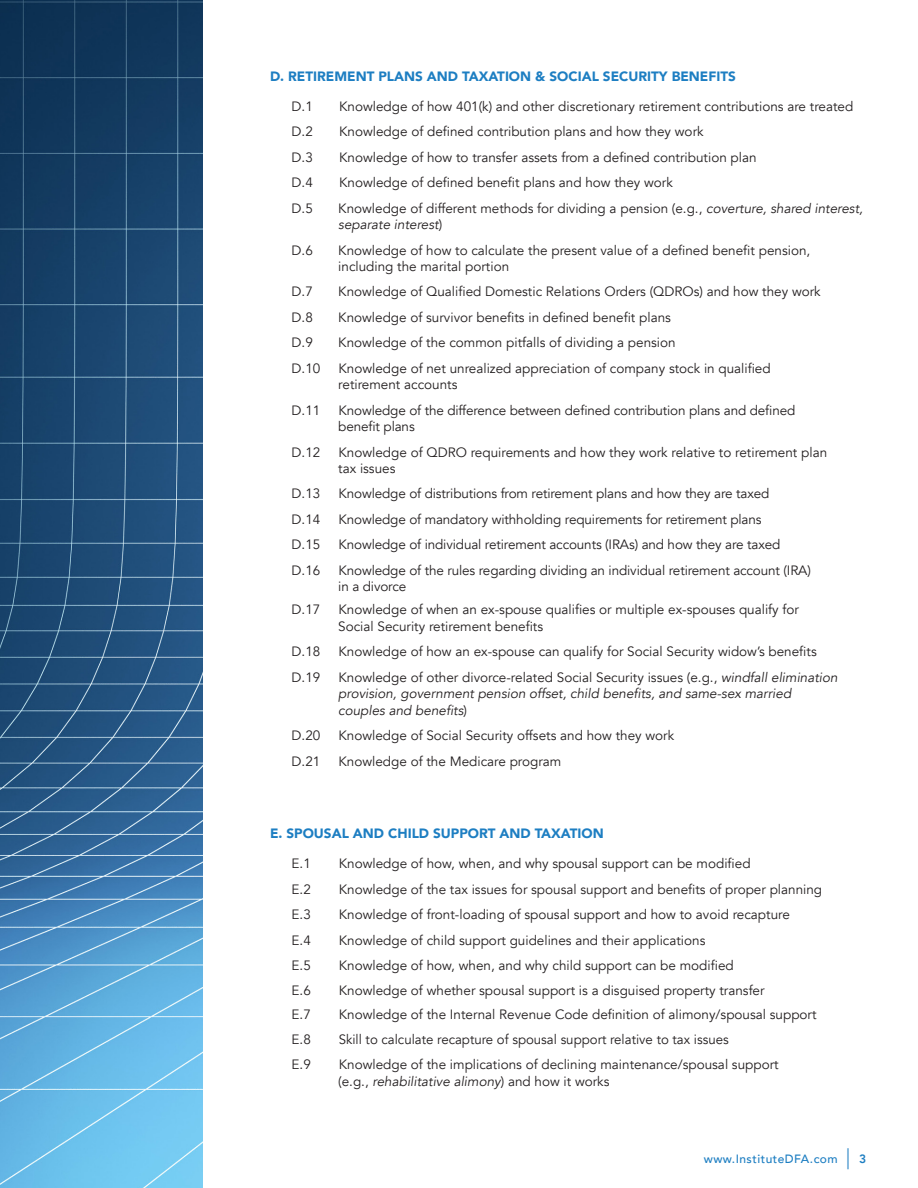
<style>
.page{position:relative;width:918px;height:1188px;background:#fff}
.page>*{position:absolute;margin:0;border:0;box-sizing:border-box;transform-origin:0 0}
.t1{font:13.5px "Avenir";color:#231f20}
.t2{font:italic 13.5px "Avenir";color:#231f20}
.t3{font:900 13.5px "Avenir";color:#1d7ec2}
.t4{font:500 12px "Avenir";letter-spacing:.04em;color:#1d7ec2}
.s1{font-style:italic}
.s2{font-style:normal}
.s3{font-weight:300;font-size:21px}
.s4{font-weight:800}
</style>
<div class="page">
<img style="left:0;top:0;width:202px;height:1188px">
<p class="t3" style="left:270px;top:65px;width:467px">D. RETIREMENT PLANS AND TAXATION &amp; SOCIAL SECURITY BENEFITS</p>
<p class="t1" style="left:292px;top:98px;width:23px">D.1</p>
<p class="t1" style="left:339px;top:98px;width:516px">Knowledge of how 401(k) and other discretionary retirement contributions are treated</p>
<p class="t1" style="left:292px;top:124px;width:23px">D.2</p>
<p class="t1" style="left:339px;top:124px;width:366px">Knowledge of defined contribution plans and how they work</p>
<p class="t1" style="left:292px;top:149px;width:23px">D.3</p>
<p class="t1" style="left:339px;top:149px;width:419px">Knowledge of how to transfer assets from a defined contribution plan</p>
<p class="t1" style="left:292px;top:175px;width:23px">D.4</p>
<p class="t1" style="left:339px;top:175px;width:335px">Knowledge of defined benefit plans and how they work</p>
<p class="t1" style="left:292px;top:200px;width:23px">D.5</p>
<p class="t1" style="left:338px;top:200px;width:526px">Knowledge of different methods for dividing a pension (e.g., <span class="s1">coverture, shared interest,</span></p>
<p class="t2" style="left:338px;top:216px;width:105px">separate interest<span class="s2">)</span></p>
<p class="t1" style="left:292px;top:242px;width:23px">D.6</p>
<p class="t1" style="left:338px;top:242px;width:474px">Knowledge of how to calculate the present value of a defined benefit pension,</p>
<p class="t1" style="left:338px;top:258px;width:172px">including the marital portion</p>
<p class="t1" style="left:292px;top:284px;width:23px">D.7</p>
<p class="t1" style="left:338px;top:284px;width:484px">Knowledge of Qualified Domestic Relations Orders (QDROs) and how they work</p>
<p class="t1" style="left:292px;top:309px;width:23px">D.8</p>
<p class="t1" style="left:338px;top:309px;width:334px">Knowledge of survivor benefits in defined benefit plans</p>
<p class="t1" style="left:292px;top:335px;width:23px">D.9</p>
<p class="t1" style="left:338px;top:335px;width:339px">Knowledge of the common pitfalls of dividing a pension</p>
<p class="t1" style="left:292px;top:360px;width:30px">D.10</p>
<p class="t1" style="left:338px;top:360px;width:434px">Knowledge of net unrealized appreciation of company stock in qualified</p>
<p class="t1" style="left:338px;top:377px;width:121px">retirement accounts</p>
<p class="t1" style="left:292px;top:402px;width:30px">D.11</p>
<p class="t1" style="left:338px;top:402px;width:458px">Knowledge of the difference between defined contribution plans and defined</p>
<p class="t1" style="left:338px;top:418px;width:78px">benefit plans</p>
<p class="t1" style="left:292px;top:444px;width:30px">D.12</p>
<p class="t1" style="left:338px;top:444px;width:490px">Knowledge of QDRO requirements and how they work relative to retirement plan</p>
<p class="t1" style="left:338px;top:460px;width:59px">tax issues</p>
<p class="t1" style="left:292px;top:486px;width:30px">D.13</p>
<p class="t1" style="left:338px;top:486px;width:432px">Knowledge of distributions from retirement plans and how they are taxed</p>
<p class="t1" style="left:292px;top:511px;width:30px">D.14</p>
<p class="t1" style="left:338px;top:511px;width:425px">Knowledge of mandatory withholding requirements for retirement plans</p>
<p class="t1" style="left:292px;top:537px;width:30px">D.15</p>
<p class="t1" style="left:338px;top:537px;width:443px">Knowledge of individual retirement accounts (IRAs) and how they are taxed</p>
<p class="t1" style="left:292px;top:562px;width:30px">D.16</p>
<p class="t1" style="left:338px;top:562px;width:474px">Knowledge of the rules regarding dividing an individual retirement account (IRA)</p>
<p class="t1" style="left:338px;top:578px;width:70px">in a divorce</p>
<p class="t1" style="left:292px;top:602px;width:30px">D.17</p>
<p class="t1" style="left:338px;top:602px;width:462px">Knowledge of when an ex-spouse qualifies or multiple ex-spouses qualify for</p>
<p class="t1" style="left:338px;top:618px;width:206px">Social Security retirement benefits</p>
<p class="t1" style="left:292px;top:644px;width:30px">D.18</p>
<p class="t1" style="left:338px;top:644px;width:480px">Knowledge of how an ex-spouse can qualify for Social Security widow’s benefits</p>
<p class="t1" style="left:292px;top:669px;width:30px">D.19</p>
<p class="t1" style="left:338px;top:669px;width:501px">Knowledge of other divorce-related Social Security issues (e.g., <span class="s1">windfall elimination</span></p>
<p class="t2" style="left:338px;top:686px;width:455px">provision, government pension offset, child benefits, and same-sex married</p>
<p class="t2" style="left:338px;top:702px;width:130px">couples and benefits<span class="s2">)</span></p>
<p class="t1" style="left:292px;top:727px;width:30px">D.20</p>
<p class="t1" style="left:338px;top:727px;width:337px">Knowledge of Social Security offsets and how they work</p>
<p class="t1" style="left:292px;top:753px;width:30px">D.21</p>
<p class="t1" style="left:338px;top:753px;width:225px">Knowledge of the Medicare program</p>
<p class="t3" style="left:270px;top:822px;width:335px">E. SPOUSAL AND CHILD SUPPORT AND TAXATION</p>
<p class="t1" style="left:292px;top:856px;width:21px">E.1</p>
<p class="t1" style="left:339px;top:856px;width:413px">Knowledge of how, when, and why spousal support can be modified</p>
<p class="t1" style="left:292px;top:881px;width:21px">E.2</p>
<p class="t1" style="left:339px;top:881px;width:485px">Knowledge of the tax issues for spousal support and benefits of proper planning</p>
<p class="t1" style="left:292px;top:906px;width:21px">E.3</p>
<p class="t1" style="left:339px;top:906px;width:453px">Knowledge of front-loading of spousal support and how to avoid recapture</p>
<p class="t1" style="left:292px;top:932px;width:21px">E.4</p>
<p class="t1" style="left:339px;top:932px;width:368px">Knowledge of child support guidelines and their applications</p>
<p class="t1" style="left:292px;top:957px;width:21px">E.5</p>
<p class="t1" style="left:339px;top:957px;width:397px">Knowledge of how, when, and why child support can be modified</p>
<p class="t1" style="left:292px;top:983px;width:21px">E.6</p>
<p class="t1" style="left:339px;top:983px;width:427px">Knowledge of whether spousal support is a disguised property transfer</p>
<p class="t1" style="left:292px;top:1006px;width:21px">E.7</p>
<p class="t1" style="left:339px;top:1006px;width:479px">Knowledge of the Internal Revenue Code definition of alimony/spousal support</p>
<p class="t1" style="left:292px;top:1031px;width:21px">E.8</p>
<p class="t1" style="left:339px;top:1031px;width:391px">Skill to calculate recapture of spousal support relative to tax issues</p>
<p class="t1" style="left:292px;top:1057px;width:21px">E.9</p>
<p class="t1" style="left:339px;top:1057px;width:441px">Knowledge of the implications of declining maintenance/spousal support</p>
<p class="t2" style="left:338px;top:1073px;width:273px"><span class="s2">(e.g.,</span> rehabilitative alimony<span class="s2">) and how it works</span></p>
<p class="t4" style="left:704px;top:1148px;width:164px">www.InstituteDFA.com <span class="s3">|</span> <span class="s4">3</span></p>
</div>
